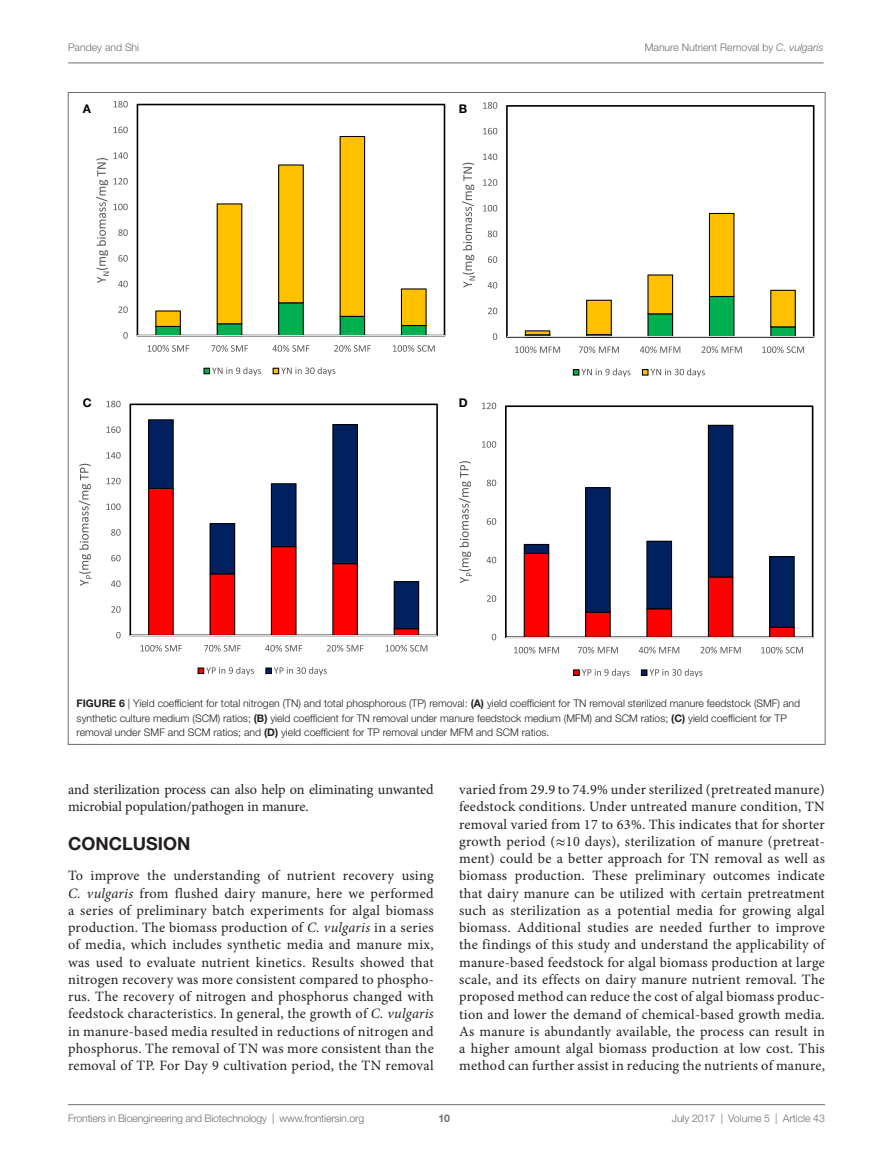
<style>
.page{position:relative;width:893px;height:1170px;background:#fff}
.page>*{position:absolute;margin:0;border:0;box-sizing:border-box;transform-origin:0 0}
.t1{font:700 18px "Helvetica Neue LT Std";color:#231f20}
.t2{font:14.25px/17.2px "Minion Pro";color:#231f20;text-align:justify}
.t3{font:700 12px "Helvetica Neue LT Std";color:#000}
.t4{font:300 10.5px/14.2px "Helvetica Neue LT Std";color:#231f20}
.t5{font:300 10.5px "Helvetica Neue LT Std";letter-spacing:-.015em;color:#6c6d70}
.t6{font:700 10.5px "Helvetica Neue LT Std";color:#6c6d70}
.s1{font-style:italic}
.s2{font-weight:700}
.s3{font-family:"STIX General"}
</style>
<div class="page">
<hr style="left:68px;top:63px;width:756px;height:1px;background:#6c6d70">
<hr style="left:68px;top:1104px;width:757px;height:1px;background:#6c6d70">
<svg style="left:137px;top:104px;width:308px;height:232px"></svg>
<svg style="left:155px;top:310px;width:26px;height:25px"></svg>
<svg style="left:217px;top:203px;width:25px;height:132px;background:#d8b006"></svg>
<svg style="left:278px;top:164px;width:26px;height:171px;background:#bcab0f"></svg>
<svg style="left:340px;top:136px;width:25px;height:199px;background:#d6b006"></svg>
<svg style="left:401px;top:288px;width:26px;height:47px"></svg>
<hr style="left:137px;top:335px;width:307px;height:1px;background:#d9d9d9">
<svg style="left:123px;top:332px;width:5px;height:6px"></svg>
<svg style="left:118px;top:306px;width:10px;height:7px"></svg>
<svg style="left:114px;top:127px;width:14px;height:6px"></svg>
<svg style="left:114px;top:101px;width:14px;height:6px"></svg>
<svg style="left:148px;top:345px;width:41px;height:7px"></svg>
<svg style="left:211px;top:345px;width:37px;height:7px"></svg>
<svg style="left:272px;top:345px;width:37px;height:7px"></svg>
<svg style="left:334px;top:345px;width:37px;height:7px"></svg>
<svg style="left:393px;top:345px;width:42px;height:7px"></svg>
<svg style="left:96px;top:152px;width:32px;height:135px"></svg>
<svg style="left:203px;top:367px;width:58px;height:9px"></svg>
<svg style="left:273px;top:367px;width:62px;height:9px"></svg>
<svg style="left:506px;top:105px;width:308px;height:233px"></svg>
<svg style="left:525px;top:330px;width:25px;height:6px"></svg>
<svg style="left:586px;top:300px;width:26px;height:36px"></svg>
<svg style="left:647px;top:274px;width:26px;height:62px;background:#92a71f"></svg>
<svg style="left:709px;top:213px;width:25px;height:123px;background:#9fab17"></svg>
<svg style="left:770px;top:290px;width:26px;height:46px"></svg>
<hr style="left:507px;top:336px;width:307px;height:1px;background:#d9d9d9">
<svg style="left:493px;top:333px;width:4px;height:7px"></svg>
<svg style="left:488px;top:307px;width:9px;height:7px"></svg>
<svg style="left:488px;top:282px;width:9px;height:6px"></svg>
<svg style="left:488px;top:256px;width:9px;height:7px"></svg>
<svg style="left:488px;top:230px;width:9px;height:7px"></svg>
<svg style="left:483px;top:205px;width:14px;height:6px"></svg>
<svg style="left:483px;top:179px;width:14px;height:7px"></svg>
<svg style="left:483px;top:153px;width:14px;height:7px"></svg>
<svg style="left:483px;top:128px;width:14px;height:6px"></svg>
<svg style="left:483px;top:102px;width:14px;height:7px"></svg>
<svg style="left:515px;top:346px;width:45px;height:7px"></svg>
<svg style="left:579px;top:346px;width:40px;height:7px"></svg>
<svg style="left:640px;top:346px;width:40px;height:7px"></svg>
<svg style="left:702px;top:346px;width:40px;height:7px"></svg>
<svg style="left:762px;top:346px;width:42px;height:7px"></svg>
<svg style="left:462px;top:163px;width:13px;height:124px"></svg>
<svg style="left:573px;top:368px;width:58px;height:9px"></svg>
<svg style="left:642px;top:368px;width:63px;height:9px"></svg>
<svg style="left:129px;top:403px;width:309px;height:233px"></svg>
<svg style="left:148px;top:419px;width:26px;height:216px;background:#9e0b1d"></svg>
<svg style="left:210px;top:523px;width:25px;height:112px;background:#810d27"></svg>
<svg style="left:271px;top:483px;width:26px;height:152px;background:#891027"></svg>
<svg style="left:332px;top:424px;width:26px;height:211px;background:#50163b"></svg>
<svg style="left:394px;top:581px;width:25px;height:54px"></svg>
<hr style="left:130px;top:635px;width:307px;height:1px;background:#d9d9d9">
<svg style="left:116px;top:632px;width:5px;height:6px"></svg>
<svg style="left:111px;top:606px;width:10px;height:6px"></svg>
<svg style="left:111px;top:580px;width:10px;height:7px"></svg>
<svg style="left:111px;top:555px;width:10px;height:6px"></svg>
<svg style="left:111px;top:529px;width:10px;height:6px"></svg>
<svg style="left:106px;top:503px;width:15px;height:7px"></svg>
<svg style="left:106px;top:478px;width:15px;height:6px"></svg>
<svg style="left:106px;top:452px;width:15px;height:6px"></svg>
<svg style="left:106px;top:426px;width:15px;height:7px"></svg>
<svg style="left:106px;top:401px;width:15px;height:6px"></svg>
<svg style="left:140px;top:645px;width:42px;height:6px"></svg>
<svg style="left:204px;top:644px;width:37px;height:7px"></svg>
<svg style="left:265px;top:645px;width:37px;height:6px"></svg>
<svg style="left:327px;top:644px;width:36px;height:7px"></svg>
<svg style="left:386px;top:645px;width:41px;height:6px"></svg>
<svg style="left:79px;top:463px;width:13px;height:122px"></svg>
<svg style="left:198px;top:667px;width:56px;height:8px"></svg>
<svg style="left:265px;top:667px;width:62px;height:8px"></svg>
<svg style="left:505px;top:405px;width:308px;height:233px"></svg>
<svg style="left:524px;top:544px;width:25px;height:93px;background:#d40207"></svg>
<svg style="left:585px;top:487px;width:26px;height:150px;background:#271a4a"></svg>
<svg style="left:646px;top:540px;width:26px;height:97px;background:#461941"></svg>
<svg style="left:708px;top:425px;width:25px;height:212px;background:#42153f"></svg>
<svg style="left:769px;top:556px;width:26px;height:81px;background:#1b1b4d"></svg>
<hr style="left:506px;top:637px;width:307px;height:1px;background:#d9d9d9">
<svg style="left:492px;top:633px;width:4px;height:7px"></svg>
<svg style="left:487px;top:595px;width:9px;height:6px"></svg>
<svg style="left:487px;top:556px;width:9px;height:7px"></svg>
<svg style="left:487px;top:518px;width:9px;height:6px"></svg>
<svg style="left:487px;top:479px;width:9px;height:7px"></svg>
<svg style="left:482px;top:441px;width:14px;height:6px"></svg>
<svg style="left:482px;top:402px;width:14px;height:7px"></svg>
<svg style="left:514px;top:646px;width:45px;height:7px"></svg>
<svg style="left:578px;top:646px;width:40px;height:7px"></svg>
<svg style="left:639px;top:646px;width:40px;height:7px"></svg>
<svg style="left:700px;top:646px;width:41px;height:7px"></svg>
<svg style="left:761px;top:646px;width:42px;height:7px"></svg>
<svg style="left:459px;top:461px;width:13px;height:122px"></svg>
<svg style="left:573px;top:668px;width:57px;height:9px"></svg>
<svg style="left:641px;top:668px;width:61px;height:9px"></svg>
<p class="t5" style="left:68px;top:41px;width:73px">Pandey and Shi</p>
<p class="t5" style="left:645px;top:41px;width:180px">Manure Nutrient Removal by <span class="s1">C. vulgaris</span></p>
<p class="t3" style="left:83px;top:101px;width:10px">A</p>
<p class="t3" style="left:459px;top:101px;width:10px">B</p>
<p class="t3" style="left:83px;top:395px;width:10px">C</p>
<p class="t3" style="left:459px;top:395px;width:10px">D</p>
<p class="t4" style="left:77px;top:696px;width:725px"><span class="s2">FIGURE 6</span> | Yield coefficient for total nitrogen (TN) and total phosphorous (TP) removal: <span class="s2">(A)</span> yield coefficient for TN removal sterilized manure feedstock (SMF) and synthetic culture medium (SCM) ratios; <span class="s2">(B)</span> yield coefficient for TN removal under manure feedstock medium (MFM) and SCM ratios; <span class="s2">(C)</span> yield coefficient for TP removal under SMF and SCM ratios; and <span class="s2">(D)</span> yield coefficient for TP removal under MFM and SCM ratios.</p>
<p class="t2" style="left:68px;top:780px;width:367px">and sterilization process can also help on eliminating unwanted microbial population/pathogen in manure.</p>
<p class="t1" style="left:68px;top:832px;width:41px">CONCL</p>
<p class="t1" style="left:133px;top:832px;width:57px">USION</p>
<p class="t2" style="left:68px;top:867px;width:367px">To improve the understanding of nutrient recovery using <span class="s1">C. vulgaris</span> from flushed dairy manure, here we performed a series of preliminary batch experiments for algal biomass production. The biomass production of <span class="s1">C. vulgaris</span> in a series of media, which includes synthetic media and manure mix, was used to evaluate nutrient kinetics. Results showed that nitrogen recovery was more consistent compared to phospho&shy;rus. The recovery of nitrogen and phosphorus changed with feedstock characteristics. In general, the growth of <span class="s1">C. vulgaris </span>in manure-based media resulted in reductions of nitrogen and phosphorus. The removal of TN was more consistent than the removal of TP. For Day 9 cultivation period, the TN removal</p>
<p class="t2" style="left:459px;top:780px;width:367px">varied from 29.9 to 74.9% under sterilized (pretreated manure) feedstock conditions. Under untreated manure condition, TN removal varied from 17 to 63%. This indicates that for shorter growth period (<span class="s3">≈</span>10 days), sterilization of manure (pretreat&shy;ment) could be a better approach for TN removal as well as biomass production. These preliminary outcomes indicate that dairy manure can be utilized with certain pretreatment such as sterilization as a potential media for growing algal biomass. Additional studies are needed further to improve the findings of this study and understand the applicability of manure-based feedstock for algal biomass production at large scale, and its effects on dairy manure nutrient removal. The proposed method can reduce the cost of algal biomass produc&shy;tion and lower the demand of chemical-based growth media.<br>As manure is abundantly available, the process can result in a higher amount algal biomass production at low cost. This method can further assist in reducing the nutrients of manure,</p>
<p class="t5" style="left:68px;top:1111px;width:298px">Frontiers in Bioengineering and Biotechnology | www.frontiersin.org</p>
<p class="t5" style="left:672px;top:1111px;width:155px">July 2017 | Volume 5 | Article 43</p>
<p class="t6" style="left:439px;top:1111px;width:13px">10</p>
</div>
